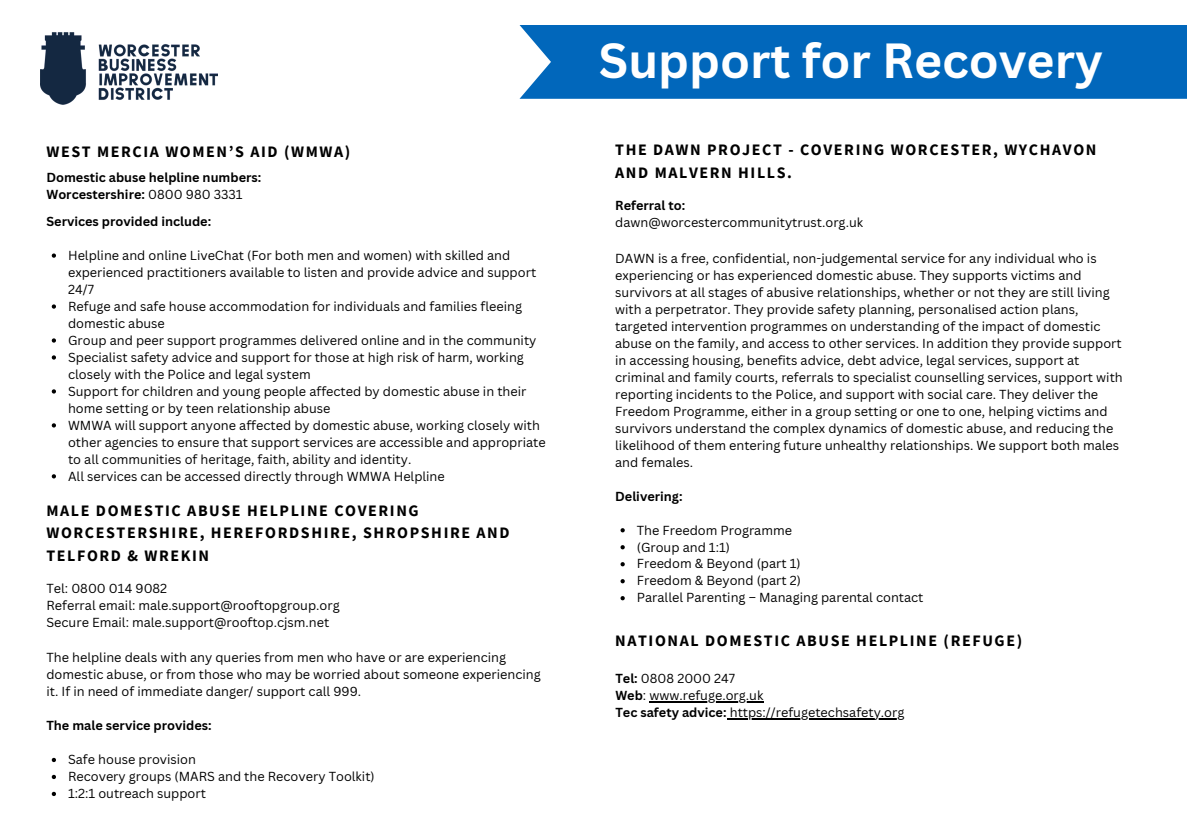
<style>
.page{position:relative;width:1187px;height:839px;background:#fff}
.page>*{position:absolute;margin:0;border:0;box-sizing:border-box;transform-origin:0 0}
.t1{font:700 48px "Canva Sans";color:#fff}
.t2{font:700 16px/22.6px "Source Sans Pro";letter-spacing:.1em;color:#000}
.t3{font:12.8px/17px "Canva Sans";color:#000}
.t4{font:700 12.8px "Canva Sans";color:#000}
.s1{font-weight:400}
.s2{font-weight:700}
</style>
<div class="page">
<img style="left:40px;top:32px;width:177px;height:73px">
<div style="left:519px;top:25px;width:667px;height:74px;background:#0167bb"></div>
<svg style="left:52px;top:253px;width:4px;height:5px"></svg>
<svg style="left:52px;top:304px;width:4px;height:4px"></svg>
<svg style="left:52px;top:338px;width:4px;height:4px"></svg>
<svg style="left:52px;top:355px;width:4px;height:4px"></svg>
<svg style="left:52px;top:389px;width:4px;height:4px"></svg>
<svg style="left:52px;top:423px;width:4px;height:4px"></svg>
<svg style="left:52px;top:474px;width:4px;height:4px"></svg>
<svg style="left:620px;top:528px;width:5px;height:4px"></svg>
<svg style="left:620px;top:545px;width:5px;height:4px"></svg>
<svg style="left:620px;top:562px;width:5px;height:4px"></svg>
<svg style="left:620px;top:579px;width:5px;height:4px"></svg>
<svg style="left:620px;top:596px;width:5px;height:4px"></svg>
<svg style="left:52px;top:757px;width:4px;height:5px"></svg>
<svg style="left:52px;top:774px;width:4px;height:5px"></svg>
<svg style="left:52px;top:791px;width:4px;height:5px"></svg>
<hr style="left:649px;top:701px;width:114px;height:1px;background:#000">
<hr style="left:726px;top:718px;width:178px;height:1px;background:#000">
<h1 class="t2" style="left:46px;top:140px;width:305px">WEST MERCIA WOMEN’S AID (WMWA)</h1>
<h2 class="t4" style="left:46px;top:169px;width:216px">Domestic abuse helpline numbers:</h2>
<p class="t4" style="left:46px;top:186px;width:198px">Worcestershire: <span class="s1">0800 980 3331</span></p>
<p class="t4" style="left:46px;top:212px;width:166px">Services provided include:</p>
<h3 class="t3" style="left:68px;top:246px;width:469px">Helpline and online LiveChat (For both men and women) with skilled and experienced practitioners available to listen and provide advice and support<br>24/7</h3>
<p class="t3" style="left:68px;top:297px;width:455px">Refuge and safe house accommodation for individuals and families fleeing domestic abuse</p>
<p class="t3" style="left:68px;top:331px;width:470px">Group and peer support programmes delivered online and in the community</p>
<p class="t3" style="left:68px;top:348px;width:457px">Specialist safety advice and support for those at high risk of harm, working closely with the Police and legal system</p>
<p class="t3" style="left:68px;top:382px;width:460px">Support for children and young people affected by domestic abuse in their home setting or by teen relationship abuse</p>
<p class="t3" style="left:68px;top:416px;width:479px">WMWA will support anyone affected by domestic abuse, working closely with other agencies to ensure that support services are accessible and appropriate to all communities of heritage, faith, ability and identity.</p>
<p class="t3" style="left:68px;top:467px;width:378px">All services can be accessed directly through WMWA Helpline</p>
<p class="t2" style="left:46px;top:499px;width:465px">MALE DOMESTIC ABUSE HELPLINE COVERING<br>WORCESTERSHIRE, HEREFORDSHIRE, SHROPSHIRE AND<br>TELFORD &amp; WREKIN</p>
<p class="t3" style="left:46px;top:579px;width:122px">Tel: 0800 014 9082</p>
<p class="t3" style="left:46px;top:596px;width:295px">Referral email: male.support@rooftopgroup.org</p>
<p class="t3" style="left:46px;top:613px;width:284px">Secure Email: male.support@rooftop.cjsm.net</p>
<p class="t3" style="left:46px;top:648px;width:496px">The helpline deals with any queries from men who have or are experiencing domestic abuse, or from those who may be worried about someone experiencing it. If in need of immediate danger/ support call 999.</p>
<p class="t4" style="left:46px;top:716px;width:167px">The male service provides:</p>
<h3 class="t3" style="left:68px;top:750px;width:129px">Safe house provision</h3>
<p class="t3" style="left:68px;top:767px;width:308px">Recovery groups (MARS and the Recovery Toolkit)</p>
<p class="t3" style="left:68px;top:784px;width:139px">1:2:1 outreach support</p>
<h2 class="t1" style="left:599px;top:27px;width:505px">Support for Recovery</h2>
<p class="t2" style="left:615px;top:138px;width:483px">THE DAWN PROJECT - COVERING WORCESTER, WYCHAVON<br>AND MALVERN HILLS.</p>
<p class="t4" style="left:615px;top:196px;width:71px">Referral to:</p>
<h2 class="t3" style="left:615px;top:214px;width:249px">dawn@worcestercommunitytrust.org.uk</h2>
<p class="t3" style="left:615px;top:249px;width:509px">DAWN is a free, confidential, non-judgemental service for any individual who is experiencing or has experienced domestic abuse. They supports victims and survivors at all stages of abusive relationships, whether or not they are still living with a perpetrator. They provide safety planning, personalised action plans, targeted intervention programmes on understanding of the impact of domestic abuse on the family, and access to other services. In addition they provide support in accessing housing, benefits advice, debt advice, legal services, support at criminal and family courts, referrals to specialist counselling services, support with reporting incidents to the Police, and support with social care. They deliver the Freedom Programme, either in a group setting or one to one, helping victims and survivors understand the complex dynamics of domestic abuse, and reducing the likelihood of them entering future unhealthy relationships. We support both males and females.</p>
<p class="t4" style="left:615px;top:487px;width:69px">Delivering:</p>
<p class="t3" style="left:637px;top:521px;width:157px">The Freedom Programme</p>
<p class="t3" style="left:637px;top:538px;width:95px">(Group and 1:1)</p>
<h3 class="t3" style="left:637px;top:555px;width:165px">Freedom &amp; Beyond (part 1)</h3>
<p class="t3" style="left:637px;top:572px;width:165px">Freedom &amp; Beyond (part 2)</p>
<p class="t3" style="left:637px;top:589px;width:288px">Parallel Parenting – Managing parental contact</p>
<h2 class="t2" style="left:615px;top:629px;width:408px">NATIONAL DOMESTIC ABUSE HELPLINE (REFUGE)</h2>
<p class="t3" style="left:615px;top:669px;width:121px"><span class="s2">Tel:</span> 0808 2000 247</p>
<p class="t3" style="left:615px;top:686px;width:149px"><span class="s2">Web</span>: www.refuge.org.uk</p>
<p class="t3" style="left:615px;top:703px;width:290px"><span class="s2">Tec safety advice:</span> https://refugetechsafety.org</p>
</div>
